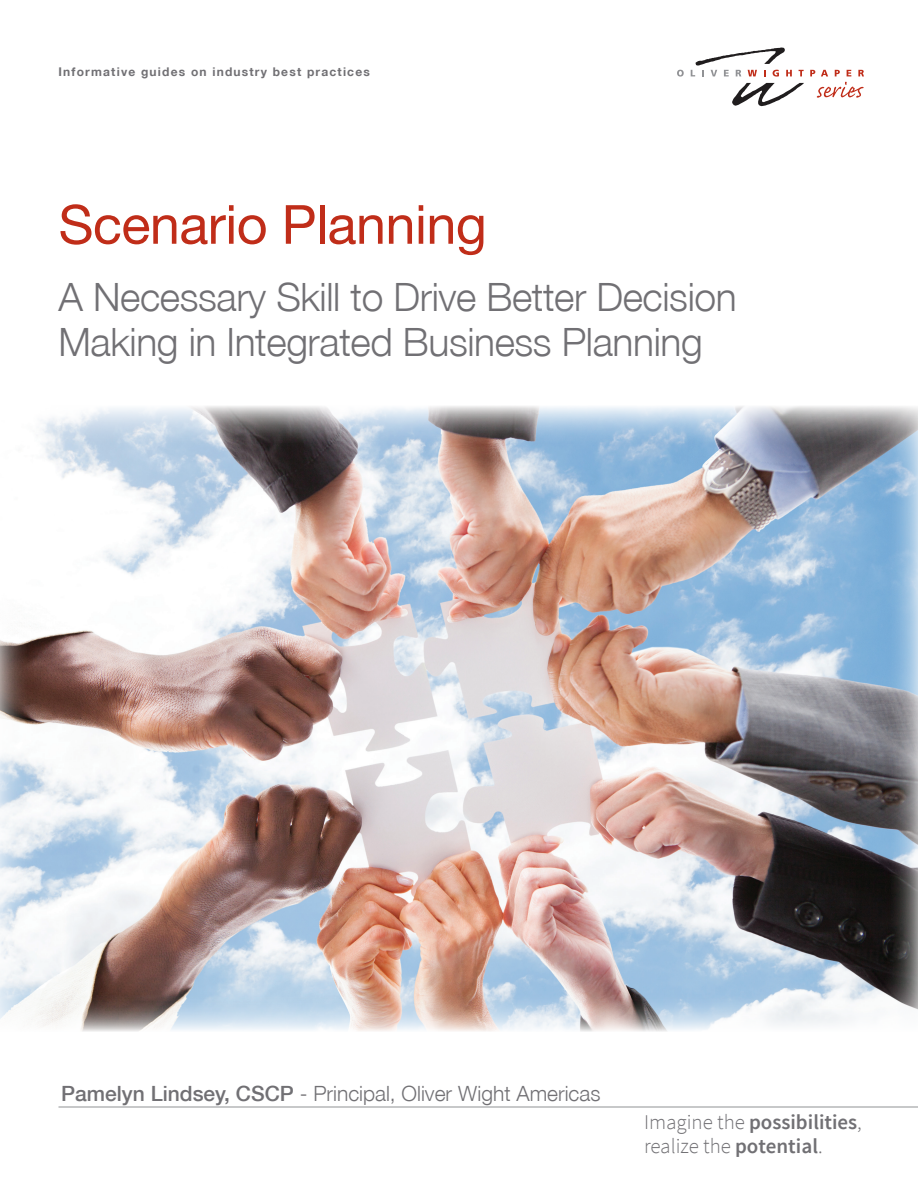
<style>
.page{position:relative;width:918px;height:1188px;background:#fff}
.page>*{position:absolute;margin:0;border:0;box-sizing:border-box;transform-origin:0 0}
.t1{font:54px "Helvetica Neue LT Std";letter-spacing:-.01em;color:#c02d19}
.t2{font:300 39px/45px "Helvetica Neue LT Std";letter-spacing:-.01em;color:#717074}
.t3{font:300 21px "Helvetica Neue LT Std";color:#717074}
.t4{font:300 21px/24px "Source Sans Pro";color:#717074}
.t5{font:700 12px "Helvetica Neue LT Std";letter-spacing:.1em;color:#717074}
.s1{font-weight:500}
.s2{font-weight:600}
</style>
<div class="page">
<hr style="left:58px;top:1107px;width:860px;height:1px;background:#919295">
<svg style="left:732px;top:83px;width:72px;height:24px"></svg>
<svg style="left:677px;top:70px;width:7px;height:7px"></svg>
<svg style="left:691px;top:47px;width:101px;height:30px"></svg>
<svg style="left:799px;top:70px;width:5px;height:6px"></svg>
<svg style="left:810px;top:70px;width:5px;height:6px"></svg>
<svg style="left:821px;top:70px;width:7px;height:6px"></svg>
<svg style="left:835px;top:70px;width:5px;height:6px"></svg>
<svg style="left:847px;top:70px;width:4px;height:6px"></svg>
<svg style="left:858px;top:70px;width:6px;height:6px"></svg>
<svg style="left:817px;top:82px;width:47px;height:16px"></svg>
<img style="left:0;top:406px;width:918px;height:625px">
<p class="t5" style="left:58px;top:64px;width:313px">Informative guides on industry best practices</p>
<h1 class="t1" style="left:58px;top:192px;width:430px">Scenario Planning</h1>
<p class="t2" style="left:58px;top:274px;width:680px">A Necessary Skill to Drive Better Decision<br>Making in Integrated Business Planning</p>
<p class="t3" style="left:61px;top:1081px;width:541px"><span class="s1">Pamelyn Lindsey, CSCP</span> - Principal, Oliver Wight Americas</p>
<p class="t4" style="left:644px;top:1110px;width:219px">Imagine the <span class="s2">possibilities</span>, realize the <span class="s2">potential</span>.</p>
</div>
